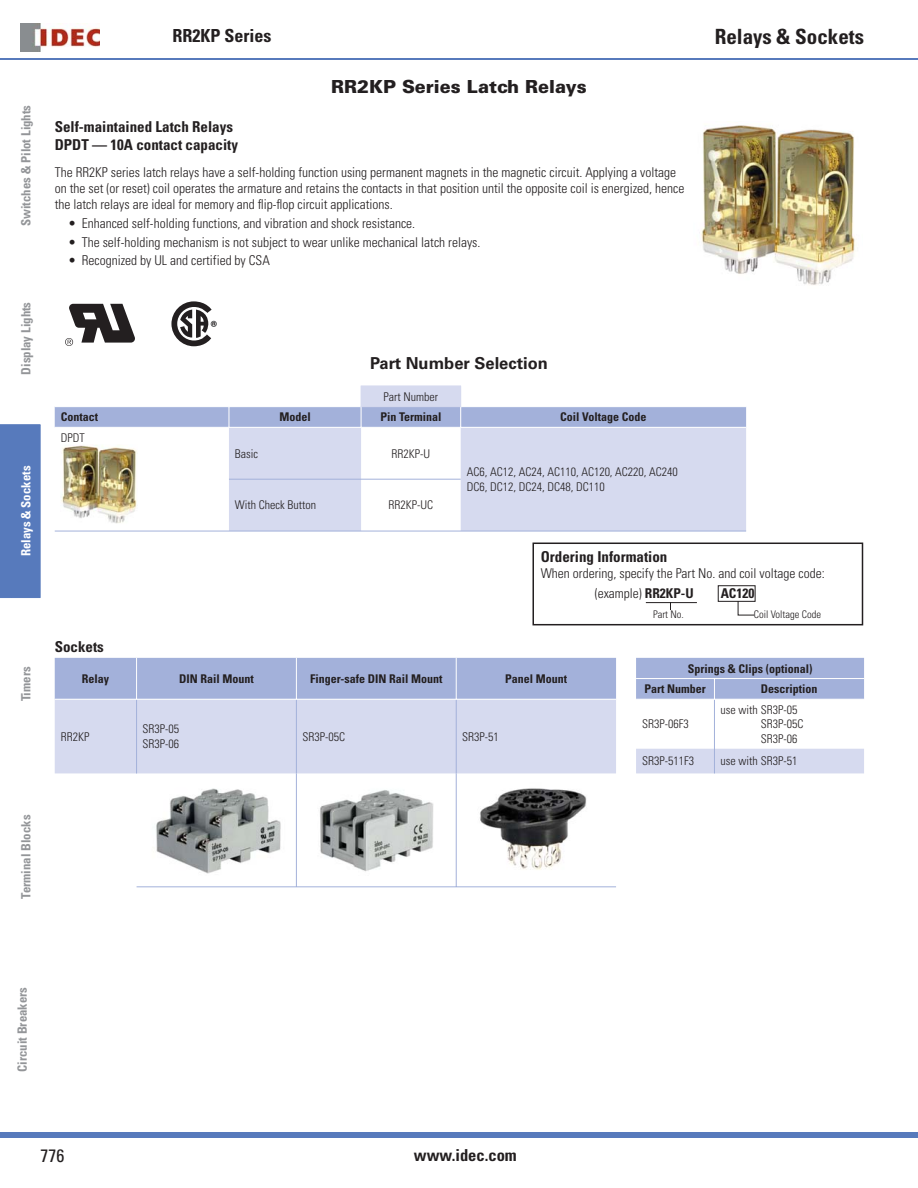
<style>
.page{position:relative;width:918px;height:1188px;background:#fff}
.page>*{position:absolute;margin:0;border:0;box-sizing:border-box;transform-origin:0 0}
.t1{font:700 condensed 21px "Univers LT Std";color:#231f20}
.t2{font:900 18px "Univers LT Std";color:#231f20}
.t3{font:700 condensed 18px "Univers LT Std";color:#231f20}
.t4{font:condensed 18px "Univers LT Std";color:#231f20}
.t5{font:700 16.5px "Univers LT Std";color:#231f20}
.t6{font:700 condensed 16.5px "Univers LT Std";color:#231f20}
.t7{font:700 condensed 15px/18px "Univers LT Std";color:#231f20}
.t8{font:300 condensed 13.5px/16.2px "Univers LT Std";color:#231f20}
.t9{font:700 condensed 13.5px "Univers LT Std";color:#231f20}
.t10{font:700 condensed 12.75px "Univers LT Std";color:#939598}
.t11{font:700 condensed 12.75px "Univers LT Std";color:#fff}
.t12{font:300 condensed 12px/14.4px "Univers LT Std";color:#231f20}
.t13{font:700 condensed 12px/20.7px "Univers LT Std";color:#231f20}
.t14{font:300 condensed 10.5px "Univers LT Std";color:#231f20}
.s1{font-weight:700}
</style>
<div class="page">
<hr style="left:0;top:59px;width:918px;height:1px;background:#577abc">
<div style="left:0;top:1132px;width:918px;height:6px;background:#577abc"></div>
<img style="left:20px;top:24px;width:80px;height:27px">
<hr style="left:0;top:424px;width:40px;height:1px;background:#577abc">
<hr style="left:40px;top:425px;width:1px;height:172px;background:#577abc">
<div style="left:0;top:425px;width:40px;height:173px;background:#577abc"></div>
<img style="left:701px;top:125px;width:154px;height:160px">
<svg style="left:65px;top:304px;width:70px;height:42px"></svg>
<svg style="left:171px;top:301px;width:46px;height:45px"></svg>
<svg style="left:229px;top:428px;width:517px;height:103px;fill:#d6daef"></svg>
<hr style="left:461px;top:531px;width:285px;height:1px;background:#a3b1da">
<hr style="left:55px;top:531px;width:174px;height:1px;background:#a3b1da">
<hr style="left:229px;top:479px;width:232px;height:1px;background:#a3b1da">
<hr style="left:229px;top:531px;width:132px;height:1px;background:#a3b1da">
<hr style="left:361px;top:531px;width:100px;height:1px;background:#a3b1da">
<svg style="left:55px;top:386px;width:691px;height:41px"></svg>
<hr style="left:361px;top:406px;width:100px;height:1px;background:#d6daef">
<img style="left:61px;top:445px;width:76px;height:79px">
<div style="left:532px;top:543px;width:331px;height:82px;border:2px solid #231f20"></div>
<svg style="left:645px;top:585px;width:111px;height:31px"></svg>
<svg style="left:55px;top:700px;width:809px;height:73px;fill:#d6daef"></svg>
<hr style="left:296px;top:773px;width:1px;height:113px;background:#a3b1da">
<hr style="left:456px;top:773px;width:1px;height:113px;background:#a3b1da">
<hr style="left:137px;top:886px;width:319px;height:1px;background:#a3b1da">
<hr style="left:456px;top:886px;width:160px;height:1px;background:#a3b1da">
<hr style="left:136px;top:700px;width:1px;height:49px;background:#a3b1da">
<hr style="left:296px;top:700px;width:1px;height:49px;background:#a3b1da">
<hr style="left:456px;top:700px;width:1px;height:49px;background:#a3b1da">
<svg style="left:136px;top:749px;width:1px;height:24px"></svg>
<svg style="left:296px;top:749px;width:1px;height:24px"></svg>
<svg style="left:456px;top:749px;width:1px;height:24px"></svg>
<hr style="left:714px;top:700px;width:1px;height:49px;background:#a3b1da">
<svg style="left:714px;top:749px;width:1px;height:24px"></svg>
<div style="left:55px;top:658px;width:809px;height:41px;background:#a3b1da"></div>
<img style="left:156px;top:788px;width:125px;height:86px">
<img style="left:320px;top:790px;width:114px;height:82px">
<img style="left:480px;top:788px;width:107px;height:82px">
<p class="t10" style="left:20px;top:226px;width:123px;rotate:-90deg">Switches &amp; Pilot Lights</p>
<p class="t10" style="left:20px;top:375px;width:74px;rotate:-90deg">Display Lights</p>
<p class="t11" style="left:20px;top:556px;width:92px;rotate:-90deg">Relays &amp; Sockets</p>
<p class="t10" style="left:20px;top:701px;width:36px;rotate:-90deg">Timers</p>
<p class="t10" style="left:20px;top:899px;width:86px;rotate:-90deg">Terminal Blocks</p>
<h2 class="t3" style="left:172px;top:27px;width:101px">RR2KP Series</h2>
<h2 class="t2" style="left:331px;top:78px;width:257px">RR2KP Series Latch Relays</h2>
<p class="t7" style="left:55px;top:118px;width:185px">Self-maintained Latch Relays<br>DPDT — 10A contact capacity</p>
<p class="t8" style="left:55px;top:165px;width:631px">The RR2KP series latch relays have a self-holding function using permanent magnets in the magnetic circuit. Applying a voltage on the set (or reset) coil operates the armature and retains the contacts in that position until the opposite coil is energized, hence the latch relays are ideal for memory and flip-flop circuit applications.</p>
<p class="t8" style="left:68px;top:216px;width:349px">• Enhanced self-holding functions, and vibration and shock resistance.</p>
<p class="t8" style="left:68px;top:235px;width:414px">• The self-holding mechanism is not subject to wear unlike mechanical latch relays.</p>
<p class="t8" style="left:68px;top:253px;width:203px">• Recognized by UL and certified by CSA</p>
<h1 class="t1" style="left:715px;top:27px;width:151px">Relays &amp; Sockets</h1>
<p class="t5" style="left:370px;top:355px;width:179px">Part Number Selection</p>
<p class="t12" style="left:384px;top:390px;width:56px">Part Number</p>
<p class="t13" style="left:61px;top:407px;width:39px">Contact</p>
<p class="t13" style="left:279px;top:407px;width:33px">Model</p>
<p class="t13" style="left:380px;top:407px;width:63px">Pin Terminal</p>
<p class="t13" style="left:560px;top:407px;width:88px">Coil Voltage Code</p>
<p class="t12" style="left:61px;top:431px;width:25px">DPDT</p>
<p class="t12" style="left:235px;top:447px;width:25px">Basic</p>
<p class="t12" style="left:392px;top:447px;width:40px">RR2KP-U</p>
<p class="t12" style="left:467px;top:466px;width:213px">AC6, AC12, AC24, AC110, AC120, AC220, AC240<br>DC6, DC12, DC24, DC48, DC110</p>
<p class="t12" style="left:235px;top:499px;width:83px">With Check Button</p>
<p class="t12" style="left:389px;top:499px;width:46px">RR2KP-UC</p>
<p class="t7" style="left:541px;top:548px;width:128px">Ordering Information</p>
<p class="t8" style="left:595px;top:564px;width:232px;line-height:20.5px;text-indent:-54px">When ordering, specify the Part No. and coil voltage code: (example) <span class="s1">RR2KP-U</span></p>
<p class="t9" style="left:721px;top:587px;width:35px">AC120</p>
<p class="t14" style="left:653px;top:609px;width:32px">Part No.</p>
<p class="t14" style="left:754px;top:609px;width:69px">Coil Voltage Code</p>
<p class="t7" style="left:55px;top:638px;width:51px">Sockets</p>
<p class="t13" style="left:82px;top:669px;width:29px">Relay</p>
<p class="t13" style="left:179px;top:669px;width:76px">DIN Rail Mount</p>
<p class="t13" style="left:310px;top:669px;width:134px">Finger-safe DIN Rail Mount</p>
<p class="t13" style="left:505px;top:669px;width:64px">Panel Mount</p>
<p class="t13" style="left:645px;top:659px;width:169px;text-indent:43px">Springs &amp; Clips (optional)<br>Part Number</p>
<p class="t13" style="left:761px;top:679px;width:58px">Description</p>
<p class="t12" style="left:61px;top:730px;width:30px">RR2KP</p>
<p class="t12" style="left:143px;top:723px;width:38px">SR3P-05<br>SR3P-06</p>
<p class="t12" style="left:302px;top:730px;width:44px">SR3P-05C</p>
<p class="t12" style="left:462px;top:730px;width:38px">SR3P-51</p>
<p class="t12" style="left:642px;top:718px;width:48px">SR3P-06F3</p>
<p class="t12" style="left:761px;top:703px;width:44px;text-indent:-40px">use with SR3P-05<br>SR3P-05C<br>SR3P-06</p>
<p class="t12" style="left:642px;top:755px;width:53px">SR3P-511F3</p>
<p class="t12" style="left:720px;top:755px;width:79px">use with SR3P-51</p>
<p class="t10" style="left:16px;top:1072px;width:86px;rotate:-90deg">Circuit Breakers</p>
<h2 class="t4" style="left:41px;top:1147px;width:25px">776</h2>
<p class="t6" style="left:414px;top:1148px;width:104px">www.idec.com</p>
</div>
